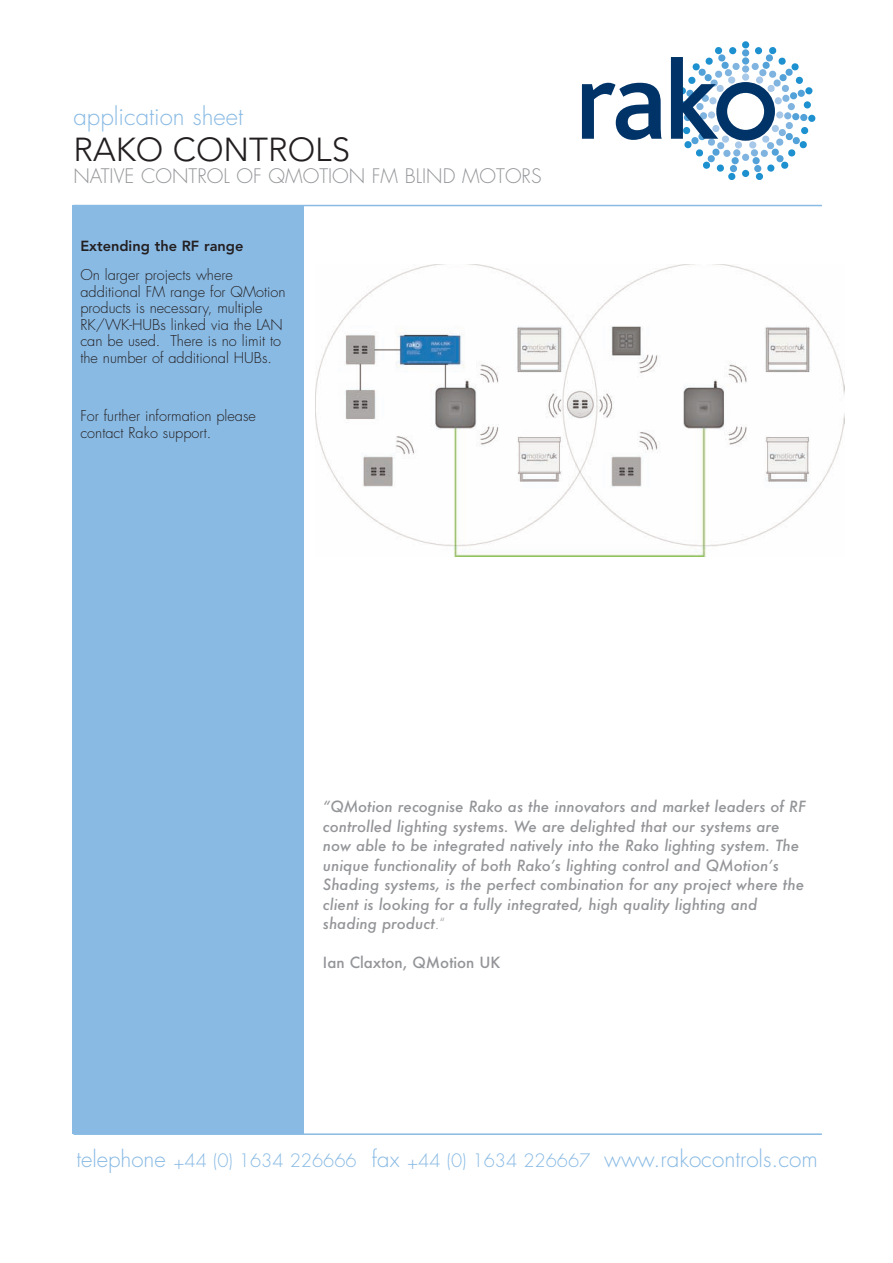
<style>
.page{position:relative;width:893px;height:1263px;background:#fff}
.page>*{position:absolute;margin:0;border:0;box-sizing:border-box;transform-origin:0 0}
.t1{font:300 33px "Avenir";color:#231f20}
.t2{font:300 24px "Futura";color:#89bae4}
.t3{font:300 19.5px "Futura";color:#939598}
.t4{font:300 18px "Futura";color:#89bae4}
.t5{font:italic 500 15px/19.5px "Futura";color:#939598}
.t6{font:500 15px "Futura";color:#939598}
.t7{font:300 14.55px/16.5px "Futura";color:#231f20}
.t8{font:800 14.55px "Avenir";color:#231f20}
.s1{font-weight:300;font-style:normal}
.s2{font-size:22.2px}
.s3{font-size:22.5px}
</style>
<div class="page">
<hr style="left:74px;top:205px;width:748px;height:1px;background:#89bae4">
<hr style="left:74px;top:1133px;width:748px;height:2px;background:#89bae4">
<div style="left:72px;top:205px;width:232px;height:929px;background:#89bae4"></div>
<div style="left:742px;top:41px;width:7px;height:7px;background:#1d90d0;border-radius:50%"></div>
<div style="left:728px;top:173px;width:8px;height:7px;background:#1d90d0;border-radius:3px"></div>
<div style="left:755px;top:173px;width:8px;height:7px;background:#1d90d0;border-radius:3px"></div>
<div style="left:808px;top:115px;width:7px;height:7px;background:#1d90d0;border-radius:50%"></div>
<div style="left:742px;top:170px;width:7px;height:7px;background:#1d90d0;border-radius:50%"></div>
<svg style="left:582px;top:83px;width:80px;height:57px"></svg>
<svg style="left:671px;top:47px;width:142px;height:125px"></svg>
<img style="left:315px;top:264px;width:530px;height:293px">
<h2 class="t2" style="left:74px;top:105px;width:171px">application sheet</h2>
<h1 class="t1" style="left:74px;top:130px;width:278px">RAKO CONTROLS</h1>
<h3 class="t3" style="left:74px;top:167px;width:470px">NATIVE CONTROL OF QMOTION FM BLIND MOTORS</h3>
<p class="t8" style="left:80px;top:235px;width:165px">Extending the RF range</p>
<p class="t7" style="left:80px;top:268px;width:207px">On larger projects where additional FM range for QMotion products is necessary, multiple<br>RK/WK-HUBs linked via the LAN can be used. There is no limit to the number of additional HUBs.</p>
<p class="t7" style="left:80px;top:409px;width:177px">For further information please contact Rako support.</p>
<p class="t5" style="left:323px;top:797px;width:484px">“QMotion recognise Rako as the innovators and market leaders of RF controlled lighting systems. We are delighted that our systems are now able to be integrated natively into the Rako lighting system. The unique functionality of both Rako’s lighting control and QMotion’s Shading systems, is the perfect combination for any project where the client is looking for a fully integrated, high quality lighting and shading product<span class="s1">.“</span></p>
<p class="t6" style="left:323px;top:954px;width:179px">Ian Claxton, QMotion UK</p>
<p class="t4" style="left:76px;top:1152px;width:743px"><span class="s2">telephone</span> +44 (0) 1634 226666 <span class="s2">fax</span> +44 (0) 1634 226667 <span class="s3">www.rakocontrols.com</span></p>
</div>
